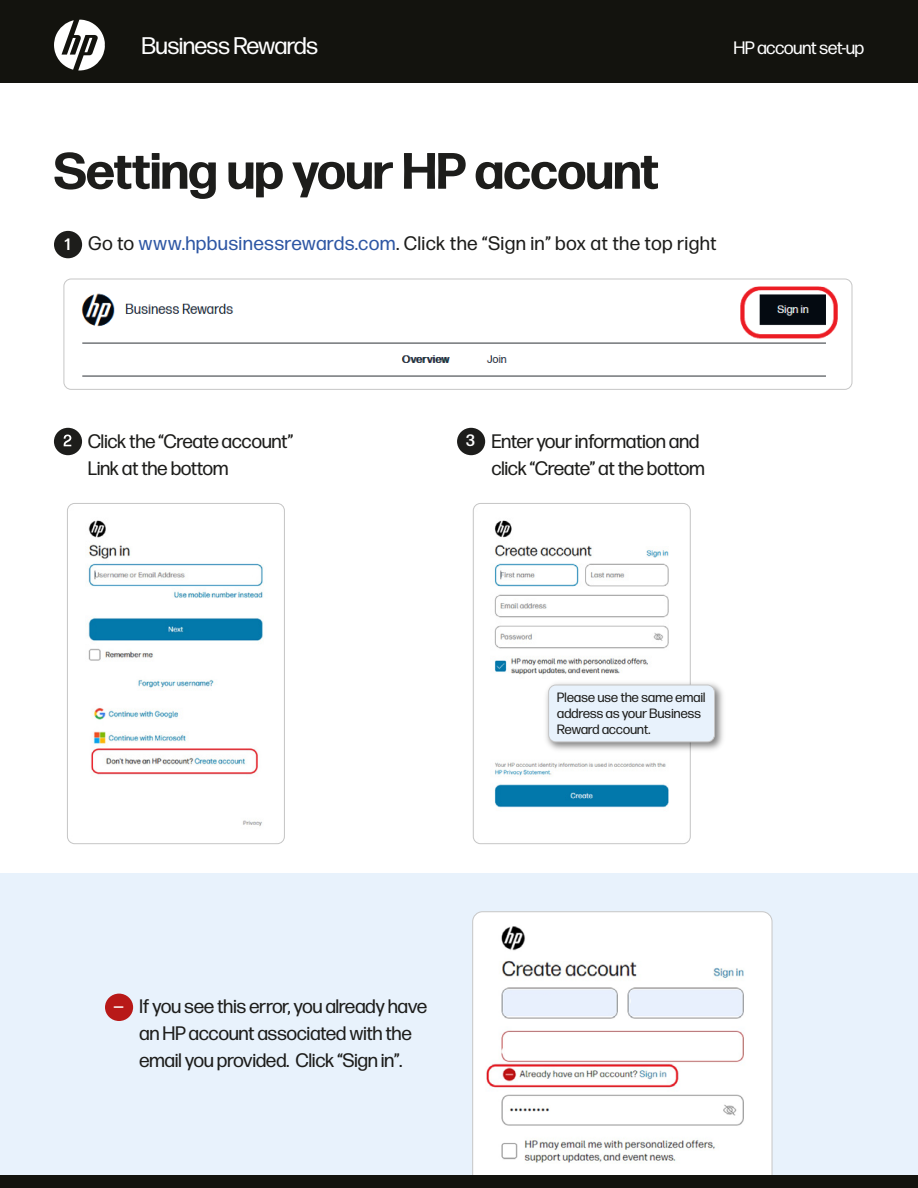
<style>
.page{position:relative;width:918px;height:1188px;background:#fff}
.page>*{position:absolute;margin:0;border:0;box-sizing:border-box;transform-origin:0 0}
.t1{font:700 51px "Forma DJR Display";letter-spacing:.005em;color:#1d1d1b}
.t2{font:24px "Forma DJR Display";color:#fff}
.t3{font:19.5px/27px "Forma DJR Display";letter-spacing:.01em;color:#1d1d1b}
.t4{font:19.5px "Forma DJR Display";letter-spacing:.05em;color:#1d1d1b}
.t5{font:18px "Forma DJR Display";color:#fff}
.t6{font:500 16.5px "Forma DJR Display";color:#fff}
.t7{font:13.5px/15.8px "Forma DJR Display";letter-spacing:.02em;color:#1d1d1b}
.s1{color:#2e57a4}
</style>
<div class="page">
<div style="left:0;top:874px;width:918px;height:314px;background:#e8f2fc"></div>
<img style="left:67px;top:503px;width:216px;height:341px">
<div style="left:67px;top:503px;width:218px;height:341px;border:1px solid #c6c6c6;border-radius:7px"></div>
<img style="left:473px;top:503px;width:217px;height:341px">
<div style="left:473px;top:503px;width:217px;height:341px;border:1px solid #c6c6c6;border-radius:7px"></div>
<img style="left:542px;top:678px;width:181px;height:76px">
<div style="left:549px;top:685px;width:166px;height:57px;background:#e8f2fc;border-radius:7px"></div>
<div style="left:548px;top:685px;width:167px;height:57px;border:1px solid #c6c6c6;border-radius:7px"></div>
<div style="left:0;top:0;width:918px;height:82px;background:#13130e"></div>
<svg style="left:54px;top:20px;width:51px;height:51px"></svg>
<img style="left:64px;top:287px;width:788px;height:102px">
<div style="left:64px;top:279px;width:788px;height:111px;border:1px solid #c6c6c6;border-radius:7px"></div>
<div style="left:54px;top:231px;width:28px;height:27px;background:#1d1d1b;border-radius:50%"></div>
<div style="left:54px;top:428px;width:28px;height:27px;background:#1d1d1b;border-radius:50%"></div>
<svg style="left:64px;top:435px;width:7px;height:11px"></svg>
<div style="left:105px;top:994px;width:28px;height:27px;background:#b81918;border-radius:50%"></div>
<div style="left:457px;top:428px;width:28px;height:27px;background:#1d1d1b;border-radius:50%"></div>
<div style="left:473px;top:912px;width:299px;height:276px;background:#fff;border-radius:10px"></div>
<img style="left:486px;top:926px;width:258px;height:237px">
<div style="left:505px;top:995px;width:67px;height:19px;background:#e8f0fd"></div>
<div style="left:631px;top:992px;width:69px;height:22px;background:#e8f0fd"></div>
<div style="left:0;top:1175px;width:918px;height:13px;background:#13130e"></div>
<p class="t2" style="left:142px;top:31px;width:178px">Business Rewards</p>
<p class="t5" style="left:734px;top:37px;width:132px">HP account set-up</p>
<h1 class="t1" style="left:54px;top:138px;width:606px">Setting up your HP account</h1>
<p class="t4" style="left:88px;top:231px;width:629px">Go to <span class="s1">www.hpbusinessrewards.com</span>. Click the “Sign in” box at the top right</p>
<p class="t6" style="left:65px;top:234px;width:7px">1</p>
<p class="t3" style="left:88px;top:428px;width:207px">Click the “Create account”<br>Link at the bottom</p>
<p class="t6" style="left:466px;top:430px;width:10px">3</p>
<p class="t3" style="left:492px;top:428px;width:214px">Enter your information and click “Create” at the bottom</p>
<p class="t7" style="left:557px;top:689px;width:150px">Please use the same email address as your Business<br>Reward account.</p>
<p class="t6" style="left:114px;top:996px;width:11px">—</p>
<p class="t3" style="left:140px;top:992px;width:289px">If you see this error, you already have an HP account associated with the email you provided. Click “Sign in”.</p>
</div>
